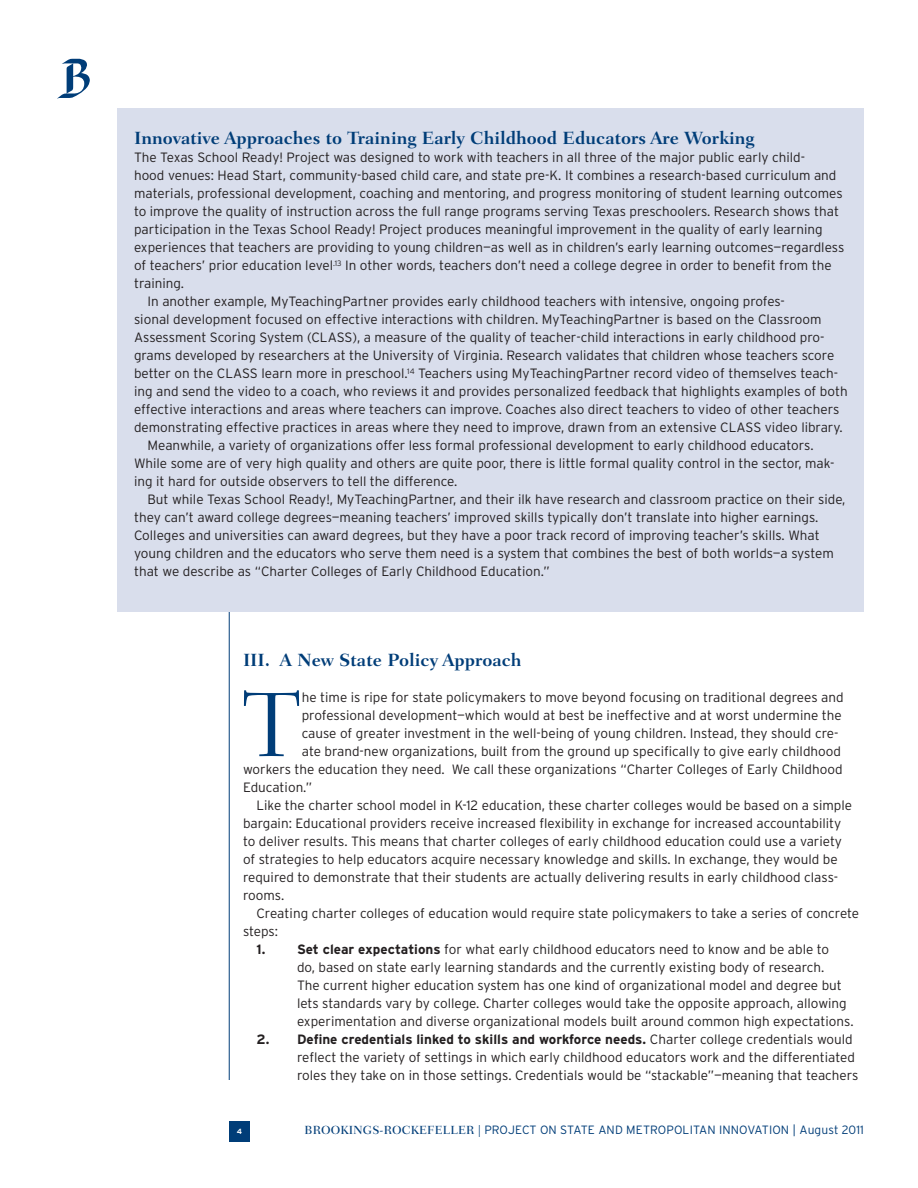
<style>
.page{position:relative;width:918px;height:1188px;background:#fff}
.page>*{position:absolute;margin:0;border:0;box-sizing:border-box;transform-origin:0 0}
.Drop_Cap{font:300 93.15px "Fairfield LH";color:#003d78}
.Head_Findings{font:700 18px "Fairfield LH";color:#003d78}
.Head3{font:700 18px "Fairfield LH";color:#003d78}
.Findings_Text{font:300 13.5px/18px "Interstate";color:#231f20}
.Body{font:300 13.5px/18px "Interstate";color:#231f20}
.Drop_Cap-2{font:300 13.5px "Interstate";color:#231f20}
.t1{font:300 12px "Interstate";letter-spacing:.01em;color:#003d78}
.t2{font:700 7.5px "Interstate";color:#fff}
.s1{font-weight:700}
.s2{font-family:"Fairfield LH";font-weight:500}
</style>
<div class="page">
<div style="left:230px;top:1121px;width:20px;height:20px;background:#003d78"></div>
<hr style="left:229px;top:108px;width:1px;height:972px;background:#003d78">
<svg style="left:57px;top:59px;width:33px;height:40px"></svg>
<div style="left:118px;top:108px;width:746px;height:504px;background:#d9deec"></div>
<p class="Head_Findings" style="left:134px;top:128px;width:622px">Innovative Approaches to Training Early Childhood Educators Are Working</p>
<p class="Findings_Text" style="left:134px;top:148px;width:712px">The Texas School Ready! Project was designed to work with teachers in all three of the major public early child-<br>hood venues: Head Start, community-based child care, and state pre-K. It combines a research-based curriculum and materials, professional development, coaching and mentoring, and progress monitoring of student learning outcomes to improve the quality of instruction across the full range programs serving Texas preschoolers. Research shows that participation in the Texas School Ready! Project produces meaningful improvement in the quality of early learning experiences that teachers are providing to young children—as well as in children’s early learning outcomes—regardless of teachers’ prior education level<sup>.13</sup> In other words, teachers don’t need a college degree in order to benefit from the training.</p>
<p class="Findings_Text" style="left:134px;top:292px;width:715px;text-indent:14px">In another example, MyTeachingPartner provides early childhood teachers with intensive, ongoing profes-<br>sional development focused on effective interactions with children. MyTeachingPartner is based on the Classroom Assessment Scoring System (CLASS), a measure of the quality of teacher-child interactions in early childhood pro&shy;grams developed by researchers at the University of Virginia. Research validates that children whose teachers score better on the CLASS learn more in preschool.<sup>14</sup> Teachers using MyTeachingPartner record video of themselves teach&shy;ing and send the video to a coach, who reviews it and provides personalized feedback that highlights examples of both effective interactions and areas where teachers can improve. Coaches also direct teachers to video of other teachers demonstrating effective practices in areas where they need to improve, drawn from an extensive CLASS video library.</p>
<p class="Findings_Text" style="left:134px;top:436px;width:702px;text-indent:14px">Meanwhile, a variety of organizations offer less formal professional development to early childhood educators.<br>While some are of very high quality and others are quite poor, there is little formal quality control in the sector, mak&shy;ing it hard for outside observers to tell the difference.</p>
<p class="Findings_Text" style="left:134px;top:490px;width:713px;text-indent:14px">But while Texas School Ready!, MyTeachingPartner, and their ilk have research and classroom practice on their side, they can’t award college degrees—meaning teachers’ improved skills typically don’t translate into higher earnings.<br>Colleges and universities can award degrees, but they have a poor track record of improving teacher’s skills. What young children and the educators who serve them need is a system that combines the best of both worlds—a system that we describe as “Charter Colleges of Early Childhood Education.”</p>
<p class="Head3" style="left:243px;top:650px;width:280px">III. A New State Policy Approach</p>
<p class="Drop_Cap" style="left:243px;top:672px;width:58px">T</p>
<p class="Drop_Cap-2" style="left:302px;top:690px;width:543px">he time is ripe for state policymakers to move beyond focusing on traditional degrees and</p>
<p class="Drop_Cap-2" style="left:302px;top:708px;width:542px">professional development—which would at best be ineffective and at worst undermine the</p>
<p class="Drop_Cap-2" style="left:302px;top:726px;width:538px">cause of greater investment in the well-being of young children. Instead, they should cre-</p>
<p class="Drop_Cap-2" style="left:302px;top:744px;width:541px">ate brand-new organizations, built from the ground up specifically to give early childhood</p>
<p class="Drop_Cap-2" style="left:243px;top:762px;width:601px">workers the education they need. We call these organizations “Charter Colleges of Early Childhood</p>
<p class="Drop_Cap-2" style="left:243px;top:780px;width:71px">Education.”</p>
<p class="Body" style="left:243px;top:796px;width:611px;text-indent:14px">Like the charter school model in K-12 education, these charter colleges would be based on a simple bargain: Educational providers receive increased flexibility in exchange for increased accountability to deliver results. This means that charter colleges of early childhood education could use a variety of strategies to help educators acquire necessary knowledge and skills. In exchange, they would be required to demonstrate that their students are actually delivering results in early childhood class&shy;rooms.</p>
<p class="Body" style="left:243px;top:904px;width:618px;text-indent:14px">Creating charter colleges of education would require state policymakers to take a series of concrete steps:</p>
<p class="Body" style="left:297px;top:940px;width:558px;text-indent:-40px"><span class="s1">1. Set clear expectations</span> for what early childhood educators need to know and be able to<br>do, based on state early learning standards and the currently existing body of research.<br>The current higher education system has one kind of organizational model and degree but lets standards vary by college. Charter colleges would take the opposite approach, allowing experimentation and diverse organizational models built around common high expectations.</p>
<p class="Body" style="left:297px;top:1030px;width:563px;text-indent:-40px"><span class="s1">2. Define credentials linked to skills and workforce needs.</span> Charter college credentials would reflect the variety of settings in which early childhood educators work and the differentiated roles they take on in those settings. Credentials would be “stackable”—meaning that teachers</p>
<p class="t2" style="left:237px;top:1127px;width:7px">4</p>
<p class="t1" style="left:305px;top:1123px;width:561px"><span class="s2">BROOKINGS-ROCKEFELLER |</span> PROJECT ON STATE AND METROPOLITAN INNOVATION | August 2011</p>
</div>
